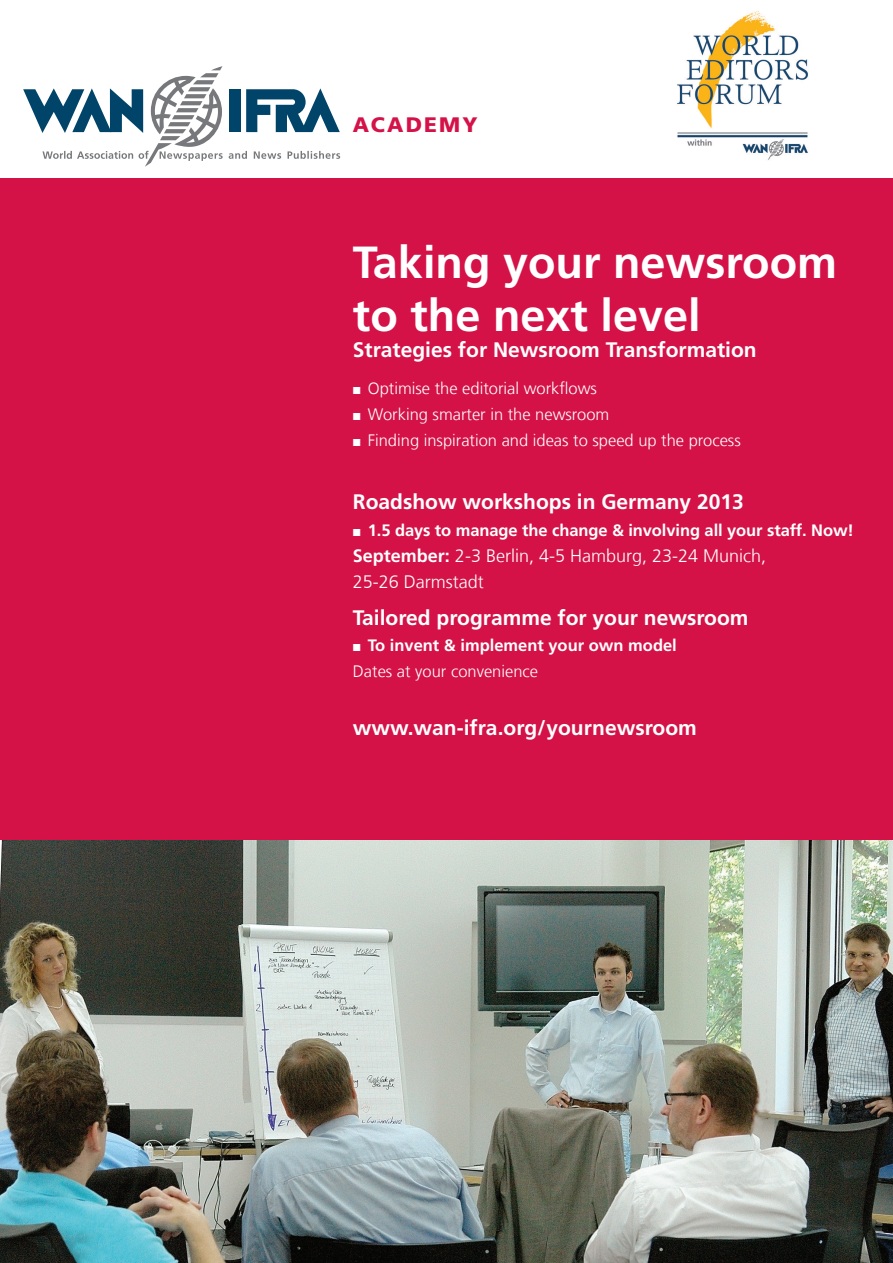
<style>
.page{position:relative;width:893px;height:1263px;background:#fff}
.page>*{position:absolute;margin:0;border:0;box-sizing:border-box;transform-origin:0 0}
.t1{font:700 45px/52.5px "Frutiger LT Com";color:#fff}
.t2{font:700 21px "Frutiger LT Com";color:#fff}
.t3{font:900 21px "Frutiger LT Com";letter-spacing:.105em;color:#d41247}
.t4{font:300 18px/26.2px "Frutiger LT Com";color:#fff}
.t5{font:300 16.5px/26.2px "Frutiger LT Com";color:#fff}
.t6{font:700 16.5px "Frutiger LT Com";letter-spacing:-.005em;color:#fff}
.s1{font-weight:700}
</style>
<div class="page">
<div style="left:0;top:178px;width:893px;height:662px;background:#d41247"></div>
<svg style="left:23px;top:66px;width:317px;height:101px"></svg>
<img style="left:0;top:840px;width:893px;height:423px">
<img style="left:677px;top:11px;width:131px;height:149px">
<p class="t3" style="left:353px;top:112px;width:126px">ACADEMY</p>
<h1 class="t1" style="left:353px;top:237px;width:486px">Taking your newsroom to the next level</h1>
<p class="t2" style="left:353px;top:337px;width:405px">Strategies for Newsroom Transformation</p>
<p class="t5" style="left:368px;top:375px;width:374px">Optimise the editorial workflows<br>Working smarter in the newsroom<br>Finding inspiration and ideas to speed up the process</p>
<p class="t2" style="left:353px;top:490px;width:392px">Roadshow workshops in Germany 2013</p>
<p class="t6" style="left:368px;top:520px;width:488px">1.5 days to manage the change &amp; involving all your staff. Now!</p>
<p class="t4" style="left:353px;top:543px;width:415px"><span class="s1">September:</span> 2-3 Berlin, 4-5 Hamburg, 23-24 Munich,<br>25-26 Darmstadt</p>
<p class="t2" style="left:353px;top:605px;width:397px">Tailored programme for your newsroom</p>
<p class="t6" style="left:368px;top:636px;width:310px">To invent &amp; implement your own model</p>
<p class="t5" style="left:353px;top:659px;width:187px">Dates at your convenience</p>
<p class="t2" style="left:353px;top:715px;width:345px">www.wan-ifra.org/yournewsroom</p>
</div>
